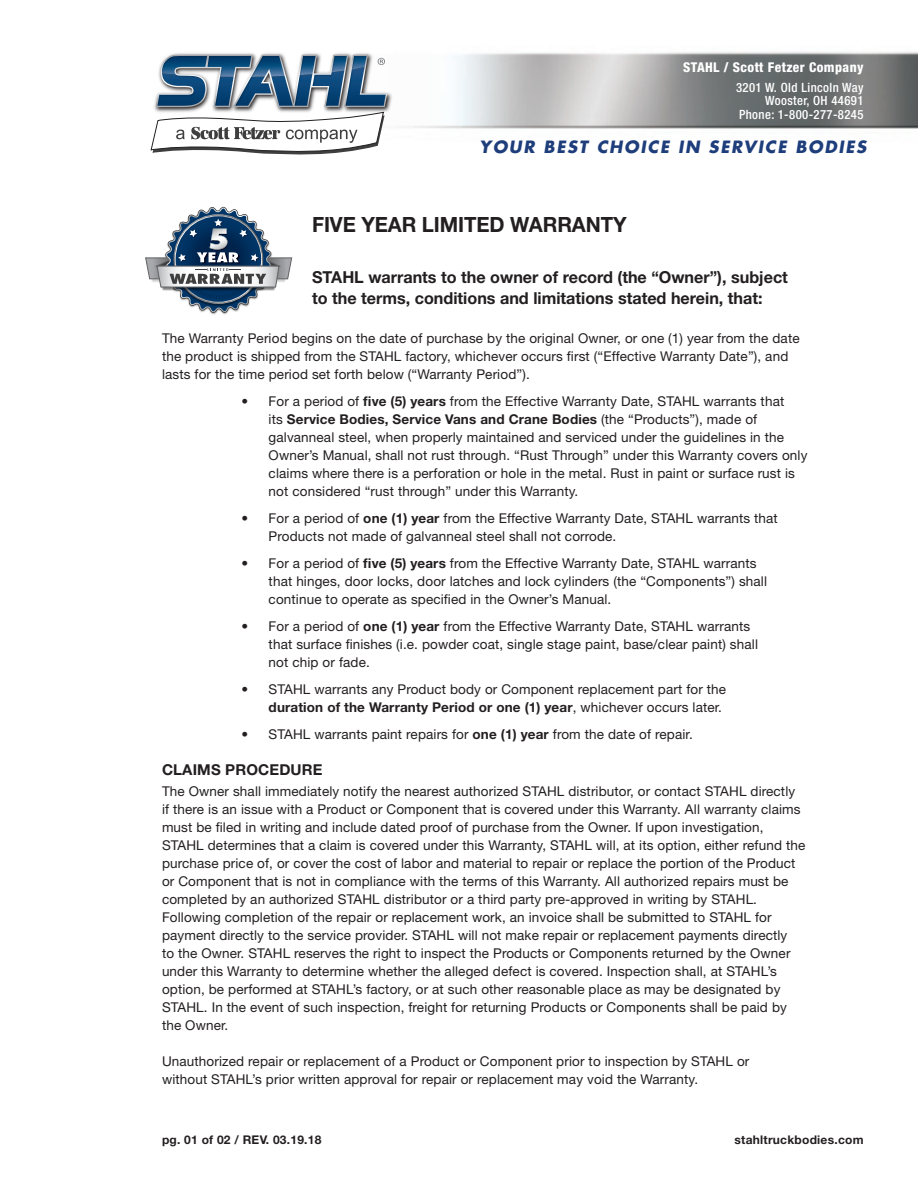
<style>
.page{position:relative;width:918px;height:1188px;background:#fff}
.page>*{position:absolute;margin:0;border:0;box-sizing:border-box;transform-origin:0 0}
.t1{font:700 21px "Helvetica Neue";letter-spacing:-.005em;color:#231f20}
.t2{font:700 16.5px/21px "Helvetica Neue";color:#231f20}
.t3{font:italic 700 16.5px "Futura";letter-spacing:.1em;color:#1e3d7b}
.t4{font:700 15px "Helvetica Neue";letter-spacing:.01em;color:#231f20}
.t5{font:13.5px/18px "Helvetica Neue";letter-spacing:.01em;color:#231f20}
.t6{font:800 condensed 13.5px "Helvetica Neue";letter-spacing:.03em;color:#fff}
.t7{font:500 condensed 12.75px/13.5px "Helvetica Neue";letter-spacing:.03em;color:#fff;text-align:right}
.t8{font:700 12px "Helvetica Neue";letter-spacing:.02em;color:#231f20}
.s1{font-weight:700}
</style>
<div class="page">
<img style="left:145px;top:51px;width:773px;height:211px">
<img style="left:145px;top:51px;width:251px;height:77px">
<img style="left:145px;top:51px;width:241px;height:74px">
<svg style="left:151px;top:55px;width:236px;height:99px"></svg>
<img style="left:156px;top:198px;width:125px;height:8px">
<svg style="left:146px;top:206px;width:146px;height:108px"></svg>
<p class="t6" style="left:683px;top:59px;width:182px">STAHL / Scott Fetzer Company</p>
<p class="t7" style="left:736px;top:80px;width:129px">3201 W. Old Lincoln Way<br>Wooster, OH 44691<br>Phone: 1-800-277-8245</p>
<p class="t3" style="left:479px;top:135px;width:389px">YOUR BEST CHOICE IN SERVICE BODIES</p>
<h1 class="t1" style="left:312px;top:212px;width:316px">FIVE YEAR LIMITED WARRANTY</h1>
<p class="t2" style="left:312px;top:267px;width:477px">STAHL warrants to the owner of record (the “Owner”), subject to the terms, conditions and limitations stated herein, that:</p>
<p class="t5" style="left:162px;top:329px;width:639px">The Warranty Period begins on the date of purchase by the original Owner, or one (1) year from the date the product is shipped from the STAHL factory, whichever occurs first (“Effective Warranty Date”), and lasts for the time period set forth below (“Warranty Period”).</p>
<p class="t5" style="left:269px;top:392px;width:540px;text-indent:-27px">• For a period of <span class="s1">five (5) years</span> from the Effective Warranty Date, STAHL warrants that<br>its <span class="s1">Service Bodies, Service Vans and Crane Bodies</span> (the “Products”), made of galvanneal steel, when properly maintained and serviced under the guidelines in the Owner’s Manual, shall not rust through. “Rust Through” under this Warranty covers only claims where there is a perforation or hole in the metal. Rust in paint or surface rust is not considered “rust through” under this Warranty.</p>
<p class="t5" style="left:269px;top:509px;width:511px;text-indent:-27px">• For a period of <span class="s1">one (1) year</span> from the Effective Warranty Date, STAHL warrants that<br>Products not made of galvanneal steel shall not corrode.</p>
<p class="t5" style="left:269px;top:554px;width:500px;text-indent:-27px">• For a period of <span class="s1">five (5) years</span> from the Effective Warranty Date, STAHL warrants that hinges, door locks, door latches and lock cylinders (the “Components”) shall continue to operate as specified in the Owner’s Manual.</p>
<p class="t5" style="left:269px;top:617px;width:491px;text-indent:-27px">• For a period of <span class="s1">one (1) year</span> from the Effective Warranty Date, STAHL warrants that surface finishes (i.e. powder coat, single stage paint, base/clear paint) shall not chip or fade.</p>
<p class="t5" style="left:269px;top:680px;width:459px;text-indent:-27px">• STAHL warrants any Product body or Component replacement part for the <span class="s1">duration of the Warranty Period or one (1) year</span>, whichever occurs later.</p>
<p class="t5" style="left:242px;top:725px;width:453px">• STAHL warrants paint repairs for <span class="s1">one (1) year</span> from the date of repair.</p>
<p class="t4" style="left:162px;top:761px;width:162px">CLAIMS PROCEDURE</p>
<p class="t5" style="left:162px;top:782px;width:645px">The Owner shall immediately notify the nearest authorized STAHL distributor, or contact STAHL directly if there is an issue with a Product or Component that is covered under this Warranty. All warranty claims must be filed in writing and include dated proof of purchase from the Owner. If upon investigation, STAHL determines that a claim is covered under this Warranty, STAHL will, at its option, either refund the purchase price of, or cover the cost of labor and material to repair or replace the portion of the Product or Component that is not in compliance with the terms of this Warranty. All authorized repairs must be completed by an authorized STAHL distributor or a third party pre-approved in writing by STAHL.<br>Following completion of the repair or replacement work, an invoice shall be submitted to STAHL for payment directly to the service provider. STAHL will not make repair or replacement payments directly<br>to the Owner. STAHL reserves the right to inspect the Products or Components returned by the Owner under this Warranty to determine whether the alleged defect is covered. Inspection shall, at STAHL’s option, be performed at STAHL’s factory, or at such other reasonable place as may be designated by STAHL. In the event of such inspection, freight for returning Products or Components shall be paid by the Owner.</p>
<p class="t5" style="left:162px;top:1052px;width:589px">Unauthorized repair or replacement of a Product or Component prior to inspection by STAHL or without STAHL’s prior written approval for repair or replacement may void the Warranty.</p>
<p class="t8" style="left:162px;top:1133px;width:161px">pg. 01 of 02 / REV. 03.19.18</p>
<p class="t8" style="left:735px;top:1133px;width:130px">stahltruckbodies.com</p>
</div>
